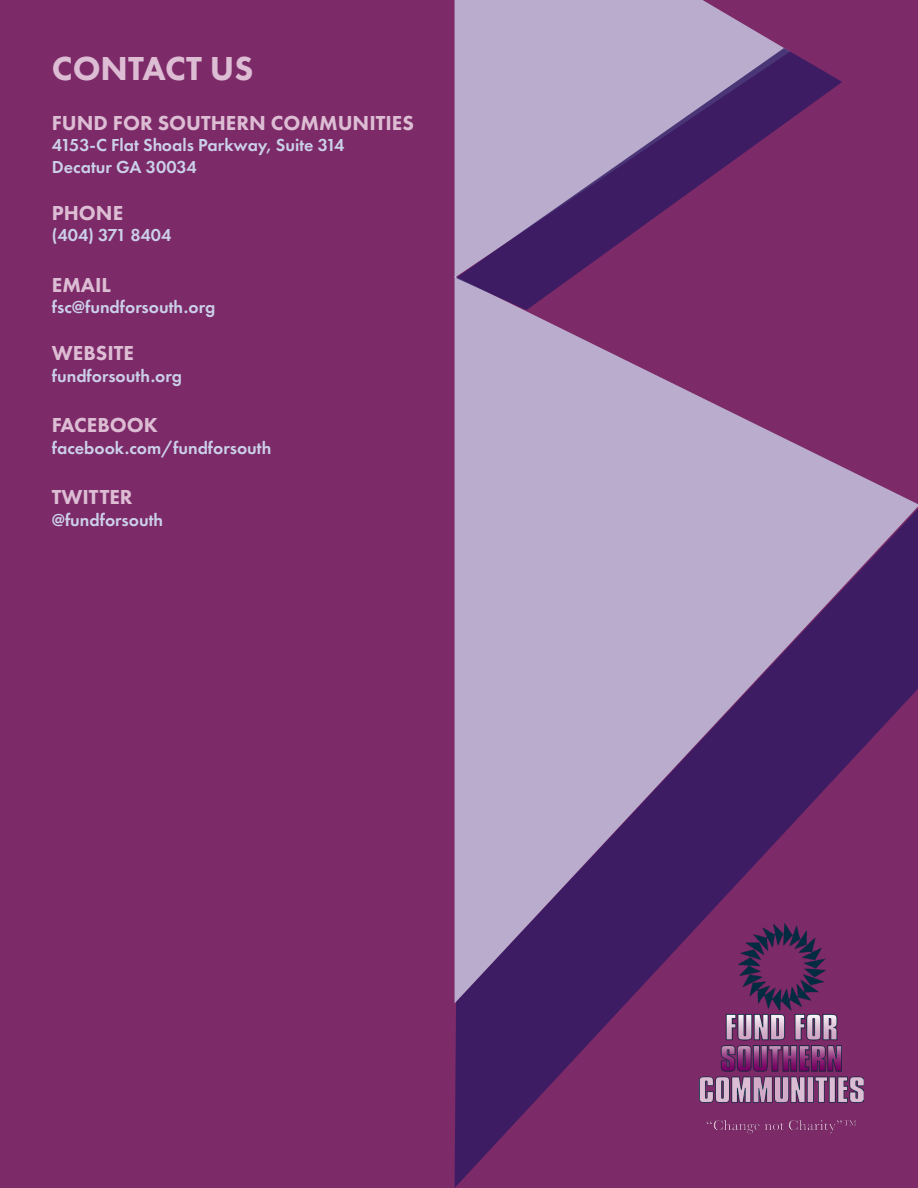
<style>
.page{position:relative;width:918px;height:1188px;background:#7c2a68}
.page>*{position:absolute;margin:0;border:0;box-sizing:border-box;transform-origin:0 0}
.t1{font:800 34.5px "Futura PT";color:#ddbdd4}
.t2{font:800 21px "Futura PT";color:#ddbdd4}
.t3{font:600 18px "Futura PT";color:#cbd0e8}
</style>
<div class="page">
<svg style="left:455px;top:1003px;width:245px;height:184px"></svg>
<svg style="left:455px;top:0;width:329px;height:276px;background:#b29cbf"></svg>
<svg style="left:455px;top:276px;width:463px;height:727px;fill:#baaccc"></svg>
<img style="left:700px;top:924px;width:164px;height:210px">
<svg style="left:456px;top:48px;width:386px;height:262px"></svg>
<p class="t1" style="left:52px;top:47px;width:203px">CONTACT US</p>
<p class="t2" style="left:52px;top:110px;width:364px">FUND FOR SOUTHERN COMMUNITIES</p>
<p class="t3" style="left:52px;top:134px;width:294px">4153-C Flat Shoals Parkway, Suite 314</p>
<p class="t3" style="left:52px;top:156px;width:146px">Decatur GA 30034</p>
<p class="t2" style="left:52px;top:200px;width:73px">PHONE</p>
<p class="t3" style="left:52px;top:224px;width:121px">(404) 371 8404</p>
<p class="t2" style="left:52px;top:272px;width:61px">EMAIL</p>
<p class="t3" style="left:52px;top:296px;width:165px">fsc@fundforsouth.org</p>
<p class="t2" style="left:52px;top:340px;width:84px">WEBSITE</p>
<p class="t3" style="left:52px;top:365px;width:132px">fundforsouth.org</p>
<p class="t2" style="left:52px;top:412px;width:108px">FACEBOOK</p>
<p class="t3" style="left:52px;top:437px;width:221px">facebook.com/fundforsouth</p>
<p class="t2" style="left:52px;top:484px;width:82px">TWITTER</p>
<p class="t3" style="left:52px;top:509px;width:113px">@fundforsouth</p>
</div>
